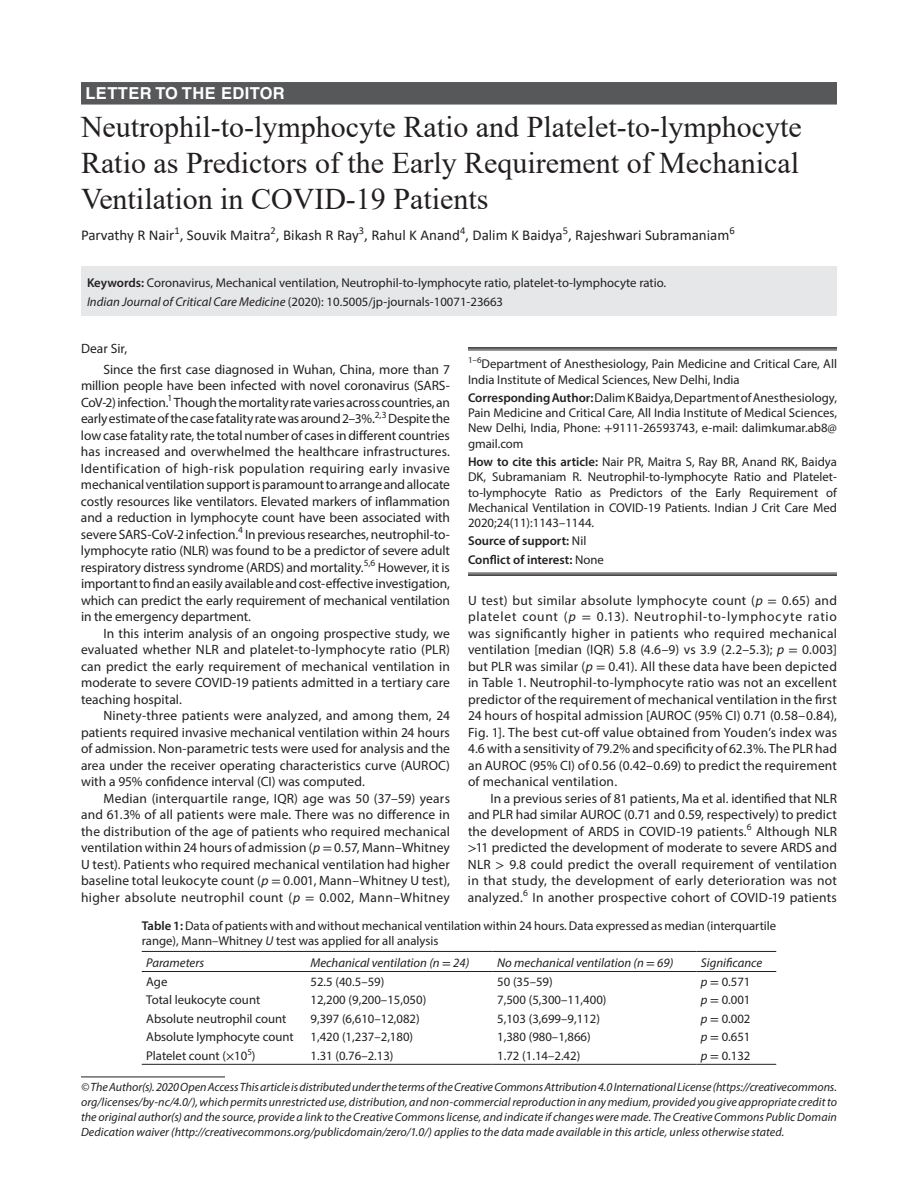
<style>
.page{position:relative;width:918px;height:1188px;background:#fff}
.page>*{position:absolute;margin:0;border:0;box-sizing:border-box;transform-origin:0 0}
.t1{font:30px/36px "Times New Roman";color:#231f20;text-align:justify}
.t2{font:700 16.5px "Helvetica LT Std";letter-spacing:.025em;color:#fff}
.t3{font:15px "Calibri";color:#231f20}
.t4{font:13.5px/16.5px "Myriad Pro";letter-spacing:.005em;color:#231f20;text-align:justify}
.t5{font:12.75px/15.3px "Myriad Pro";color:#231f20}
.t6{font:italic 12.75px "Myriad Pro";color:#231f20}
.t7{font:600 12.75px/18.3px "Myriad Pro";color:#231f20}
.t8{font:italic 12px/15px "Myriad Pro";letter-spacing:.005em;color:#231f20;text-align:justify}
.s1{font-weight:600}
.s2{font-style:italic}
.s3{font-family:"STIX"}
.s4{font-weight:400}
.s5{font-family:"STIX";font-style:normal}
</style>
<div class="page">
<div style="left:81px;top:82px;width:756px;height:23px;background:#57585a"></div>
<div style="left:81px;top:266px;width:756px;height:26px;background:#e6e7e9"></div>
<div style="left:81px;top:291px;width:756px;height:24px;background:#e6e7e9"></div>
<hr style="left:468px;top:347px;width:369px;height:2px;background:#231f20">
<hr style="left:468px;top:350px;width:369px;height:1px;background:#231f20">
<hr style="left:468px;top:573px;width:369px;height:1px;background:#231f20">
<hr style="left:468px;top:574px;width:369px;height:2px;background:#231f20">
<hr style="left:81px;top:1077px;width:144px;height:1px;background:#231f20">
<hr style="left:142px;top:951px;width:164px;height:1px;background:#231f20">
<hr style="left:142px;top:971px;width:164px;height:1px;background:#231f20">
<hr style="left:306px;top:951px;width:187px;height:1px;background:#231f20">
<hr style="left:306px;top:971px;width:187px;height:1px;background:#231f20">
<hr style="left:493px;top:951px;width:203px;height:1px;background:#231f20">
<hr style="left:493px;top:971px;width:203px;height:1px;background:#231f20">
<hr style="left:696px;top:951px;width:80px;height:1px;background:#231f20">
<hr style="left:696px;top:971px;width:80px;height:1px;background:#231f20">
<hr style="left:142px;top:1064px;width:164px;height:1px;background:#231f20">
<hr style="left:306px;top:1064px;width:187px;height:1px;background:#231f20">
<hr style="left:493px;top:1064px;width:203px;height:1px;background:#231f20">
<hr style="left:696px;top:1064px;width:80px;height:1px;background:#231f20">
<p class="t2" style="left:86px;top:83px;width:201px">LETTER TO THE EDITOR</p>
<h1 class="t1" style="left:81px;top:108px;width:722px">Neutrophil-to-lymphocyte Ratio and Platelet-to-lymphocyte Ratio as Predictors of the Early Requirement of Mechanical Ventilation in COVID-19 Patients</h1>
<p class="t3" style="left:81px;top:225px;width:655px">Parvathy R Nair<sup>1</sup>, Souvik Maitra<sup>2</sup>, Bikash R Ray<sup>3</sup>, Rahul K Anand<sup>4</sup>, Dalim K Baidya<sup>5</sup>, Rajeshwari Subramaniam<sup>6</sup></p>
<p class="t5" style="left:87px;top:273px;width:581px;line-height:19.5px"><span class="s1">Keywords:</span> Coronavirus, Mechanical ventilation, Neutrophil-to-lymphocyte ratio, platelet-to-lymphocyte ratio.<br><span class="s2">Indian Journal of Critical Care Medicine</span> (2020): 10.5005/jp-journals-10071-23663</p>
<p class="t4" style="left:104px;top:338px;width:348px;line-height:21px;text-indent:-23px">Dear Sir,<br>Since the first case diagnosed in Wuhan, China, more than 7</p>
<p class="t4" style="left:81px;top:377px;width:371px">million people have been infected with novel coronavirus (SARS-CoV-2) infection.<sup>1</sup> Though the mortality rate varies across countries, an early estimate of the case fatality rate was around 2–3%.<sup>2,3</sup> Despite the low case fatality rate, the total number of cases in different countries has increased and overwhelmed the healthcare infrastructures.<br>Identification of high-risk population requiring early invasive mechanical ventilation support is paramount to arrange and allocate costly resources like ventilators. Elevated markers of inflammation and a reduction in lymphocyte count have been associated with severe SARS-CoV-2 infection.<sup>4</sup> In previous researches, neutrophil-to&shy;lymphocyte ratio (NLR) was found to be a predictor of severe adult respiratory distress syndrome (ARDS) and mortality.<sup>5,6</sup> However, it is important to find an easily available and cost-effective investigation, which can predict the early requirement of mechanical ventilation in the emergency department.</p>
<p class="t4" style="left:81px;top:625px;width:371px;text-indent:23px">In this interim analysis of an ongoing prospective study, we evaluated whether NLR and platelet-to-lymphocyte ratio (PLR) can predict the early requirement of mechanical ventilation in moderate to severe COVID-19 patients admitted in a tertiary care teaching hospital.</p>
<p class="t4" style="left:81px;top:707px;width:371px;text-indent:23px">Ninety-three patients were analyzed, and among them, 24 patients required invasive mechanical ventilation within 24 hours of admission. Non-parametric tests were used for analysis and the area under the receiver operating characteristics curve (AUROC) with a 95% confidence interval (CI) was computed.</p>
<p class="t4" style="left:81px;top:790px;width:371px;text-indent:23px">Median (interquartile range, IQR) age was 50 (37–59) years and 61.3% of all patients were male. There was no difference in the distribution of the age of patients who required mechanical ventilation within 24 hours of admission (<span class="s2">p</span> <span class="s3">=</span> 0.57, Mann–Whitney U test). Patients who required mechanical ventilation had higher baseline total leukocyte count (<span class="s2">p</span> <span class="s3">=</span> 0.001, Mann–Whitney U test), higher absolute neutrophil count (<span class="s2">p</span> <span class="s3">=</span> 0.002, Mann–Whitney</p>
<p class="t5" style="left:468px;top:356px;width:371px"><sup>1–6</sup>Department of Anesthesiology, Pain Medicine and Critical Care, All<br>India Institute of Medical Sciences, New Delhi, India</p>
<p class="t5" style="left:468px;top:390px;width:371px;text-align:justify"><span class="s1">Corresponding Author:</span> Dalim K Baidya, Department of Anesthesiology, Pain Medicine and Critical Care, All India Institute of Medical Sciences, New Delhi, India, Phone: <span class="s3">+</span>9111-26593743, e-mail: dalimkumar.ab8@ gmail.com</p>
<p class="t5" style="left:468px;top:454px;width:371px;text-align:justify"><span class="s1">How to cite this article:</span> Nair PR, Maitra S, Ray BR, Anand RK, Baidya DK, Subramaniam R. Neutrophil-to-lymphocyte Ratio and Platelet&shy;to-lymphocyte Ratio as Predictors of the Early Requirement of Mechanical Ventilation in COVID-19 Patients. Indian J Crit Care Med 2020;24(11):1143–1144.</p>
<p class="t7" style="left:468px;top:532px;width:137px">Source of support: <span class="s4">Nil<br></span>Conflict of interest: <span class="s4">None</span></p>
<p class="t4" style="left:468px;top:592px;width:371px">U test) but similar absolute lymphocyte count (<span class="s2">p</span> <span class="s3">=</span> 0.65) and platelet count (<span class="s2">p</span> <span class="s3">=</span> 0.13). Neutrophil-to-lymphocyte ratio was significantly higher in patients who required mechanical ventilation [median (IQR) 5.8 (4.6–9) vs 3.9 (2.2–5.3); <span class="s2">p</span> <span class="s3">=</span> 0.003] but PLR was similar (<span class="s2">p</span> <span class="s3">=</span> 0.41). All these data have been depicted in Table 1. Neutrophil-to-lymphocyte ratio was not an excellent predictor of the requirement of mechanical ventilation in the first 24 hours of hospital admission [AUROC (95% CI) 0.71 (0.58–0.84), Fig. 1]. The best cut-off value obtained from Youden’s index was 4.6 with a sensitivity of 79.2% and specificity of 62.3%. The PLR had an AUROC (95% CI) of 0.56 (0.42–0.69) to predict the requirement of mechanical ventilation.</p>
<p class="t4" style="left:468px;top:790px;width:371px;text-indent:23px">In a previous series of 81 patients, Ma et al. identified that NLR and PLR had similar AUROC (0.71 and 0.59, respectively) to predict the development of ARDS in COVID-19 patients.<sup>6</sup> Although NLR <span class="s3">&gt;</span>11 predicted the development of moderate to severe ARDS and NLR <span class="s3">&gt;</span> 9.8 could predict the overall requirement of ventilation in that study, the development of early deterioration was not analyzed.<sup>6</sup> In another prospective cohort of COVID-19 patients</p>
<p class="t5" style="left:142px;top:918px;width:636px"><span class="s1">Table 1:</span> Data of patients with and without mechanical ventilation within 24 hours. Data expressed as median (interquartile range), Mann–Whitney <span class="s2">U</span> test was applied for all analysis</p>
<p class="t6" style="left:146px;top:955px;width:59px">Parameters</p>
<p class="t6" style="left:310px;top:955px;width:160px">Mechanical ventilation (n <span class="s5">=</span> 24)</p>
<p class="t6" style="left:497px;top:955px;width:178px">No mechanical ventilation (n <span class="s5">=</span> 69)</p>
<p class="t6" style="left:701px;top:955px;width:63px">Significance</p>
<p class="t5" style="left:146px;top:973px;width:23px">Age</p>
<p class="t5" style="left:310px;top:973px;width:75px">52.5 (40.5–59)</p>
<p class="t5" style="left:497px;top:973px;width:57px">50 (35–59)</p>
<p class="t5" style="left:701px;top:973px;width:51px"><span class="s2">p</span> <span class="s3">=</span> 0.571</p>
<p class="t5" style="left:146px;top:992px;width:115px">Total leukocyte count</p>
<p class="t5" style="left:310px;top:992px;width:117px">12,200 (9,200–15,050)</p>
<p class="t5" style="left:497px;top:992px;width:111px">7,500 (5,300–11,400)</p>
<p class="t5" style="left:701px;top:992px;width:51px"><span class="s2">p</span> <span class="s3">=</span> 0.001</p>
<p class="t5" style="left:146px;top:1011px;width:142px">Absolute neutrophil count</p>
<p class="t5" style="left:310px;top:1011px;width:111px">9,397 (6,610–12,082)</p>
<p class="t5" style="left:497px;top:1011px;width:104px">5,103 (3,699–9,112)</p>
<p class="t5" style="left:701px;top:1011px;width:51px"><span class="s2">p</span> <span class="s3">=</span> 0.002</p>
<p class="t5" style="left:146px;top:1029px;width:149px">Absolute lymphocyte count</p>
<p class="t5" style="left:310px;top:1029px;width:104px">1,420 (1,237–2,180)</p>
<p class="t5" style="left:497px;top:1029px;width:95px">1,380 (980–1,866)</p>
<p class="t5" style="left:701px;top:1029px;width:51px"><span class="s2">p</span> <span class="s3">=</span> 0.651</p>
<p class="t5" style="left:146px;top:1048px;width:111px">Platelet count (<span class="s3">×</span>10<sup>5</sup>)</p>
<p class="t5" style="left:310px;top:1048px;width:85px">1.31 (0.76–2.13)</p>
<p class="t5" style="left:497px;top:1048px;width:85px">1.72 (1.14–2.42)</p>
<p class="t5" style="left:701px;top:1048px;width:51px"><span class="s2">p</span> <span class="s3">=</span> 0.132</p>
<p class="t8" style="left:81px;top:1079px;width:758px">© The Author(s). 2020 Open Access This article is distributed under the terms of the Creative Commons Attribution 4.0 International License (https://creativecommons. org/licenses/by-nc/4.0/), which permits unrestricted use, distribution, and non-commercial reproduction in any medium, provided you give appropriate credit to the original author(s) and the source, provide a link to the Creative Commons license, and indicate if changes were made. The Creative Commons Public Domain Dedication waiver (http://creativecommons.org/publicdomain/zero/1.0/) applies to the data made available in this article, unless otherwise stated.</p>
</div>
